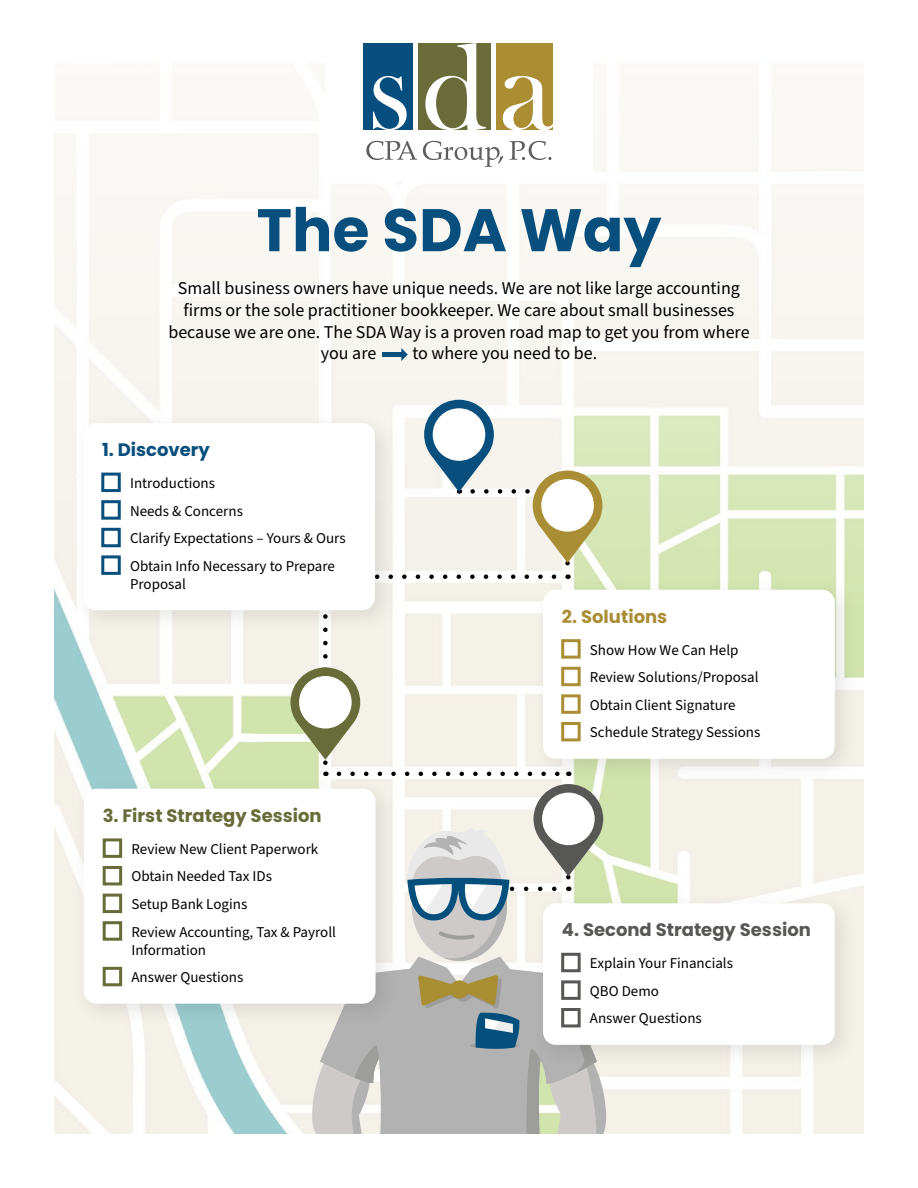
<style>
.page{position:relative;width:918px;height:1188px;background:#fff}
.page>*{position:absolute;margin:0;border:0;box-sizing:border-box;transform-origin:0 0}
.t1{font:700 60px "Poppins";color:#084f7d}
.t2{font:18px "Source Sans Pro";color:#000}
.t3{font:700 18px "Poppins";color:#575756}
.t4{font:700 18px "Poppins";color:#686c38}
.t5{font:700 18px "Poppins";color:#084f7d}
.t6{font:700 18px "Poppins";color:#aa8e35}
.t7{font:15px/18px "Source Sans Pro";color:#000}
</style>
<div class="page">
<img style="left:54px;top:624px;width:810px;height:510px">
<svg style="left:54px;top:112px;width:810px;height:512px;fill:#f8f6f2"></svg>
<div style="left:325px;top:0;width:268px;height:181px;background:#fff"></div>
<svg style="left:366px;top:141px;width:51px;height:19px"></svg>
<svg style="left:423px;top:141px;width:80px;height:26px"></svg>
<svg style="left:510px;top:141px;width:41px;height:19px"></svg>
<div style="left:496px;top:44px;width:57px;height:86px;background:#ab8e34"></div>
<div style="left:418px;top:43px;width:73px;height:87px;background:#696b38"></div>
<div style="left:363px;top:44px;width:50px;height:86px;background:#054e7d"></div>
<svg style="left:373px;top:76px;width:34px;height:54px"></svg>
<svg style="left:425px;top:43px;width:61px;height:87px"></svg>
<svg style="left:503px;top:76px;width:50px;height:54px"></svg>
<svg style="left:320px;top:957px;width:85px;height:177px;background:#b8b7b6"></svg>
<svg style="left:311px;top:1042px;width:68px;height:92px;background:#cbc9c7"></svg>
<svg style="left:291px;top:590px;width:239px;height:186px"></svg>
<div style="left:299px;top:676px;width:53px;height:53px;background:#fff;border-radius:50%"></div>
<svg style="left:332px;top:400px;width:270px;height:179px"></svg>
<div style="left:541px;top:479px;width:53px;height:53px;background:#fff;border-radius:50%"></div>
<div style="left:70px;top:410px;width:330px;height:226px;background:#000;opacity:.1"></div>
<div style="left:83px;top:423px;width:292px;height:187px;background:#fff;border-radius:13px"></div>
<div style="left:530px;top:576px;width:330px;height:208px;background:#000;opacity:.1"></div>
<div style="left:543px;top:590px;width:292px;height:169px;background:#fff;border-radius:13px"></div>
<div style="left:530px;top:890px;width:330px;height:180px;background:#000;opacity:.1"></div>
<div style="left:543px;top:903px;width:292px;height:142px;background:#fff;border-radius:13px"></div>
<div style="left:101px;top:473px;width:20px;height:19px;border:3px solid #084f7d"></div>
<div style="left:561px;top:639px;width:20px;height:20px;border:3px solid #aa8e35"></div>
<div style="left:101px;top:500px;width:20px;height:20px;border:3px solid #084f7d"></div>
<div style="left:561px;top:667px;width:20px;height:19px;border:3px solid #aa8e35"></div>
<div style="left:101px;top:528px;width:20px;height:19px;border:3px solid #084f7d"></div>
<div style="left:561px;top:694px;width:20px;height:20px;border:3px solid #aa8e35"></div>
<div style="left:101px;top:555px;width:20px;height:20px;border:3px solid #084f7d"></div>
<div style="left:561px;top:722px;width:20px;height:19px;border:3px solid #aa8e35"></div>
<div style="left:71px;top:775px;width:330px;height:254px;background:#000;opacity:.1"></div>
<div style="left:84px;top:789px;width:292px;height:215px;background:#fff;border-radius:13px"></div>
<div style="left:103px;top:838px;width:19px;height:20px;border:3px solid #686c38"></div>
<div style="left:103px;top:866px;width:19px;height:19px;border:3px solid #686c38"></div>
<div style="left:103px;top:894px;width:19px;height:19px;border:3px solid #686c38"></div>
<div style="left:103px;top:967px;width:19px;height:19px;border:3px solid #686c38"></div>
<div style="left:103px;top:921px;width:19px;height:20px;border:3px solid #686c38"></div>
<svg style="left:405px;top:784px;width:202px;height:350px"></svg>
<div style="left:542px;top:793px;width:53px;height:52px;background:#fff;border-radius:50%"></div>
<div style="left:382px;top:352px;width:23px;height:5px;background:#084f7d"></div>
<svg style="left:401px;top:348px;width:7px;height:13px"></svg>
<h1 class="t1" style="left:257px;top:195px;width:406px">The SDA Way</h1>
<p class="t2" style="left:178px;top:276px;width:564px">Small business owners have unique needs. We are not like large accounting</p>
<p class="t2" style="left:183px;top:298px;width:553px">firms or the sole practitioner bookkeeper. We care about small businesses</p>
<p class="t2" style="left:168px;top:320px;width:583px">because we are one. The SDA Way is a proven road map to get you from where</p>
<p class="t2" style="left:321px;top:341px;width:57px">you are</p>
<p class="t2" style="left:412px;top:341px;width:186px">to where you need to be.</p>
<p class="t5" style="left:102px;top:439px;width:109px">1. Discovery</p>
<p class="t7" style="left:130px;top:474px;width:87px">Introductions</p>
<p class="t7" style="left:130px;top:502px;width:114px">Needs &amp; Concerns</p>
<p class="t7" style="left:130px;top:530px;width:217px">Clarify Expectations – Yours &amp; Ours</p>
<p class="t7" style="left:130px;top:557px;width:206px">Obtain Info Necessary to Prepare<br>Proposal</p>
<p class="t4" style="left:103px;top:805px;width:221px">3. First Strategy Session</p>
<p class="t7" style="left:131px;top:835px;width:188px;line-height:27.6px">Review New Client Paperwork<br>Obtain Needed Tax IDs<br>Setup Bank Logins</p>
<p class="t7" style="left:131px;top:923px;width:206px">Review Accounting, Tax &amp; Payroll<br>Information</p>
<p class="t7" style="left:131px;top:969px;width:113px">Answer Questions</p>
<p class="t6" style="left:562px;top:606px;width:107px">2. Solutions</p>
<p class="t7" style="left:590px;top:641px;width:150px">Show How We Can Help</p>
<p class="t7" style="left:590px;top:669px;width:170px">Review Solutions/Proposal</p>
<p class="t7" style="left:590px;top:696px;width:147px">Obtain Client Signature</p>
<p class="t7" style="left:590px;top:724px;width:172px">Schedule Strategy Sessions</p>
<p class="t3" style="left:562px;top:920px;width:251px">4. Second Strategy Session</p>
<p class="t7" style="left:590px;top:955px;width:145px">Explain Your Financials</p>
<p class="t7" style="left:590px;top:982px;width:70px">QBO Demo</p>
<p class="t7" style="left:590px;top:1010px;width:113px">Answer Questions</p>
</div>
